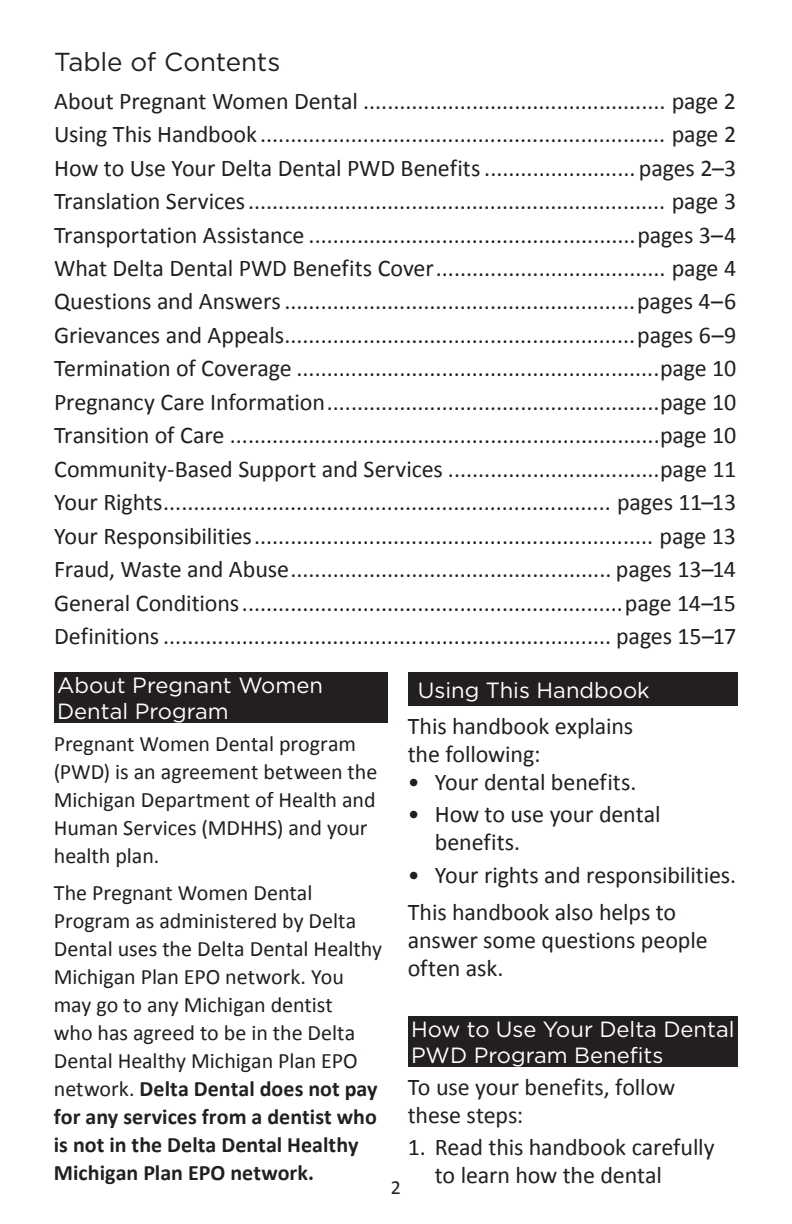
<style>
.page{position:relative;width:792px;height:1224px;background:#fff}
.page>*{position:absolute;margin:0;border:0;box-sizing:border-box;transform-origin:0 0}
.t1{font:26px "Gotham";letter-spacing:-.005em;color:#231f20}
.t2{font:24px/33.4px "Calibri";letter-spacing:-.005em;color:#231f20}
.t3{font:22px/28px "Calibri";letter-spacing:-.005em;color:#231f20}
.t4{font:22px/26px "Gotham";color:#fff}
.t5{font:20px "Calibri";color:#231f20}
.s1{font-weight:700}
</style>
<div class="page">
<div style="left:54px;top:672px;width:333px;height:51px;background:#231f20"></div>
<div style="left:408px;top:672px;width:330px;height:34px;background:#231f20"></div>
<div style="left:408px;top:1016px;width:330px;height:51px;background:#231f20"></div>
<p class="t1" style="left:54px;top:45px;width:228px">Table of Contents</p>
<p class="t2" style="left:54px;top:83px;width:684px;text-align:justify">About Pregnant Women Dental .................................................. page 2<br>Using This Handbook ................................................................... page 2<br>How to Use Your Delta Dental PWD Benefits ......................... pages 2–3<br>Translation Services..................................................................... page 3<br>Transportation Assistance ......................................................pages 3–4<br>What Delta Dental PWD Benefits Cover...................................... page 4<br>Questions and Answers..........................................................pages 4–6<br>Grievances and Appeals..........................................................pages 6–9<br>Termination of Coverage ............................................................page 10<br>Pregnancy Care Information.......................................................page 10<br>Transition of Care .......................................................................page 10<br>Community-Based Support and Services ...................................page 11<br>Your Rights.......................................................................... pages 11–13<br>Your Responsibilities.................................................................. page 13<br>Fraud, Waste and Abuse..................................................... pages 13–14<br>General Conditions...............................................................page 14–15<br>Definitions .......................................................................... pages 15–17</p>
<p class="t4" style="left:57px;top:672px;width:267px">About Pregnant Women<br>Dental Program</p>
<p class="t3" style="left:54px;top:729px;width:325px">Pregnant Women Dental program (PWD) is an agreement between the<br>Michigan Department of Health and<br>Human Services (MDHHS) and your health plan.</p>
<p class="t3" style="left:54px;top:878px;width:330px">The Pregnant Women Dental<br>Program as administered by Delta<br>Dental uses the Delta Dental Healthy<br>Michigan Plan EPO network. You may go to any Michigan dentist<br>who has agreed to be in the Delta<br>Dental Healthy Michigan Plan EPO network. <span class="s1">Delta Dental does not pay for any services from a dentist who is not in the Delta Dental Healthy<br>Michigan Plan EPO network.</span></p>
<p class="t4" style="left:418px;top:677px;width:234px">Using This Handbook</p>
<p class="t2" style="left:408px;top:711px;width:227px;line-height:28px">This handbook explains the following:</p>
<p class="t2" style="left:408px;top:764px;width:230px">• Your dental benefits.</p>
<p class="t2" style="left:435px;top:800px;width:227px;line-height:28px;text-indent:-27px">• How to use your dental benefits.</p>
<p class="t2" style="left:408px;top:856px;width:330px;line-height:37px">• Your rights and responsibilities.<br>This handbook also helps to</p>
<p class="t2" style="left:408px;top:925px;width:301px;line-height:28px">answer some questions people often ask.</p>
<p class="t4" style="left:411px;top:1016px;width:325px">How to Use Your Delta Dental<br>PWD Program Benefits</p>
<p class="t2" style="left:408px;top:1072px;width:269px;line-height:28px">To use your benefits, follow these steps:</p>
<p class="t2" style="left:435px;top:1133px;width:281px;line-height:28px;text-indent:-27px">1. Read this handbook carefully to learn how the dental</p>
<p class="t5" style="left:391px;top:1174px;width:12px">2</p>
</div>
